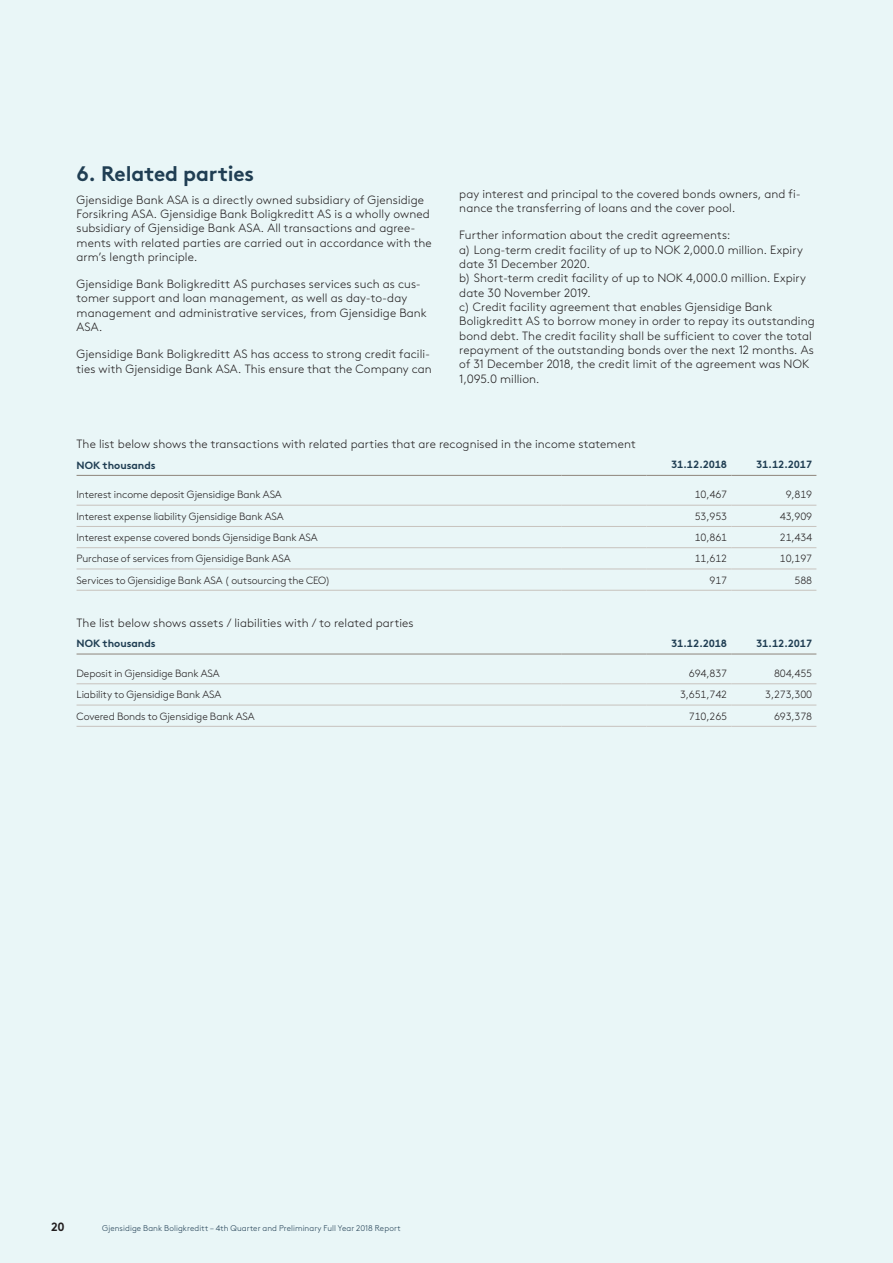
<style>
.page{position:relative;width:893px;height:1263px;background:#e9f6f7}
.page>*{position:absolute;margin:0;border:0;box-sizing:border-box;transform-origin:0 0}
.Subheading_01{font:700 21px "Gjen Brown OT";letter-spacing:-.01em;color:#203e53}
.Brødtekst{font:300 12px/14.4px "Gjen Brown OT";letter-spacing:.01em;color:#231f20}
.t1{font:700 12px "Gjen Brown OT";color:#231f20}
.Tabell_tekst{font:300 10.5px "Gjen Brown OT";letter-spacing:-.005em;color:#231f20}
.Tabular_lining{font:300 10.5px "Gjen Brown OT";letter-spacing:-.015em;color:#231f20}
.Tabular_lining_bold{font:700 10.5px "Gjen Brown OT";letter-spacing:-.015em;color:#203e53}
.Tabell_tekst_bold{font:10.5px "Gjen Brown OT Bold Alt";color:#203e53}
.t2{font:300 8.25px "Gjen Brown OT";letter-spacing:.01em;color:#203e53}
</style>
<div class="page">
<hr style="left:77px;top:475px;width:484px;height:1px;background:#989189">
<hr style="left:561px;top:475px;width:85px;height:1px;background:#989189">
<hr style="left:646px;top:475px;width:85px;height:1px;background:#989189">
<hr style="left:731px;top:475px;width:85px;height:1px;background:#989189">
<hr style="left:77px;top:653px;width:484px;height:2px;background:#989189">
<hr style="left:561px;top:653px;width:85px;height:2px;background:#989189">
<hr style="left:646px;top:653px;width:85px;height:2px;background:#989189">
<hr style="left:731px;top:653px;width:85px;height:2px;background:#989189">
<hr style="left:77px;top:505px;width:484px;height:1px;background:#c7c2bd">
<hr style="left:561px;top:505px;width:85px;height:1px;background:#c7c2bd">
<hr style="left:646px;top:505px;width:85px;height:1px;background:#c7c2bd">
<hr style="left:731px;top:505px;width:85px;height:1px;background:#c7c2bd">
<hr style="left:77px;top:526px;width:484px;height:1px;background:#c7c2bd">
<hr style="left:561px;top:526px;width:85px;height:1px;background:#c7c2bd">
<hr style="left:646px;top:526px;width:85px;height:1px;background:#c7c2bd">
<hr style="left:731px;top:526px;width:85px;height:1px;background:#c7c2bd">
<hr style="left:77px;top:547px;width:484px;height:1px;background:#c7c2bd">
<hr style="left:561px;top:547px;width:85px;height:1px;background:#c7c2bd">
<hr style="left:646px;top:547px;width:85px;height:1px;background:#c7c2bd">
<hr style="left:731px;top:547px;width:85px;height:1px;background:#c7c2bd">
<hr style="left:77px;top:569px;width:484px;height:1px;background:#c7c2bd">
<hr style="left:561px;top:569px;width:85px;height:1px;background:#c7c2bd">
<hr style="left:646px;top:569px;width:85px;height:1px;background:#c7c2bd">
<hr style="left:731px;top:569px;width:85px;height:1px;background:#c7c2bd">
<hr style="left:77px;top:683px;width:484px;height:1px;background:#c7c2bd">
<hr style="left:561px;top:683px;width:85px;height:1px;background:#c7c2bd">
<hr style="left:646px;top:683px;width:85px;height:1px;background:#c7c2bd">
<hr style="left:731px;top:683px;width:85px;height:1px;background:#c7c2bd">
<hr style="left:77px;top:705px;width:484px;height:1px;background:#c7c2bd">
<hr style="left:561px;top:705px;width:85px;height:1px;background:#c7c2bd">
<hr style="left:646px;top:705px;width:85px;height:1px;background:#c7c2bd">
<hr style="left:731px;top:705px;width:85px;height:1px;background:#c7c2bd">
<hr style="left:77px;top:726px;width:484px;height:1px;background:#c7c2bd">
<hr style="left:561px;top:726px;width:85px;height:1px;background:#c7c2bd">
<hr style="left:646px;top:726px;width:85px;height:1px;background:#c7c2bd">
<hr style="left:731px;top:726px;width:85px;height:1px;background:#c7c2bd">
<hr style="left:77px;top:590px;width:484px;height:1px;background:#c7c2bd">
<hr style="left:561px;top:590px;width:85px;height:1px;background:#c7c2bd">
<hr style="left:646px;top:590px;width:85px;height:1px;background:#c7c2bd">
<hr style="left:731px;top:590px;width:85px;height:1px;background:#c7c2bd">
<p class="Subheading_01" style="left:77px;top:156px;width:179px">6. Related parties</p>
<p class="Brødtekst" style="left:77px;top:191px;width:357px">Gjensidige Bank ASA is a directly owned subsidiary of Gjensidige Forsikring ASA. Gjensidige Bank Boligkreditt AS is a wholly owned subsidiary of Gjensidige Bank ASA. All transactions and agree&shy;ments with related parties are carried out in accordance with the arm’s length principle.</p>
<p class="Brødtekst" style="left:77px;top:276px;width:352px">Gjensidige Bank Boligkreditt AS purchases services such as cus&shy;tomer support and loan management, as well as day-to-day management and administrative services, from Gjensidige Bank ASA.</p>
<p class="Brødtekst" style="left:77px;top:346px;width:357px">Gjensidige Bank Boligkreditt AS has access to strong credit facili&shy;ties with Gjensidige Bank ASA. This ensure that the Company can</p>
<p class="Brødtekst" style="left:459px;top:186px;width:343px">pay interest and principal to the covered bonds owners, and fi&shy;nance the transferring of loans and the cover pool.</p>
<p class="Brødtekst" style="left:459px;top:227px;width:357px">Further information about the credit agreements:<br>a) Long-term credit facility of up to NOK 2,000.0 million. Expiry date 31 December 2020.<br>b) Short-term credit facility of up to NOK 4,000.0 million. Expiry date 30 November 2019.<br>c) Credit facility agreement that enables Gjensidige Bank Boligkreditt AS to borrow money in order to repay its outstanding bond debt. The credit facility shall be sufficient to cover the total repayment of the outstanding bonds over the next 12 months. As of 31 December 2018, the credit limit of the agreement was NOK 1,095.0 million.</p>
<p class="Brødtekst" style="left:77px;top:436px;width:561px">The list below shows the transactions with related parties that are recognised in the income statement</p>
<p class="Tabell_tekst_bold" style="left:77px;top:456px;width:81px">NOK thousands</p>
<p class="Tabular_lining_bold" style="left:671px;top:456px;width:58px">31.12.2018</p>
<p class="Tabular_lining_bold" style="left:756px;top:456px;width:58px">31.12.2017</p>
<p class="Tabell_tekst" style="left:77px;top:487px;width:207px">Interest income deposit Gjensidige Bank ASA</p>
<p class="Tabular_lining" style="left:695px;top:487px;width:34px">10,467</p>
<p class="Tabular_lining" style="left:786px;top:487px;width:28px">9,819</p>
<p class="Tabell_tekst" style="left:77px;top:508px;width:209px">Interest expense liability Gjensidige Bank ASA</p>
<p class="Tabular_lining" style="left:695px;top:508px;width:34px">53,953</p>
<p class="Tabular_lining" style="left:780px;top:508px;width:34px">43,909</p>
<p class="Tabell_tekst" style="left:77px;top:530px;width:243px">Interest expense covered bonds Gjensidige Bank ASA</p>
<p class="Tabular_lining" style="left:695px;top:530px;width:34px">10,861</p>
<p class="Tabular_lining" style="left:780px;top:530px;width:34px">21,434</p>
<p class="Tabell_tekst" style="left:77px;top:551px;width:216px">Purchase of services from Gjensidige Bank ASA</p>
<p class="Tabular_lining" style="left:695px;top:551px;width:34px">11,612</p>
<p class="Tabular_lining" style="left:780px;top:551px;width:34px">10,197</p>
<p class="Tabell_tekst" style="left:77px;top:572px;width:255px">Services to Gjensidige Bank ASA ( outsourcing the CEO)</p>
<p class="Tabular_lining" style="left:709px;top:572px;width:19px">917</p>
<p class="Tabular_lining" style="left:794px;top:572px;width:19px">588</p>
<p class="Brødtekst" style="left:77px;top:614px;width:339px">The list below shows assets / liabilities with / to related parties</p>
<p class="Tabell_tekst_bold" style="left:77px;top:635px;width:81px">NOK thousands</p>
<p class="Tabular_lining_bold" style="left:671px;top:635px;width:58px">31.12.2018</p>
<p class="Tabular_lining_bold" style="left:756px;top:635px;width:58px">31.12.2017</p>
<p class="Tabell_tekst" style="left:77px;top:666px;width:145px">Deposit in Gjensidige Bank ASA</p>
<p class="Tabular_lining" style="left:689px;top:666px;width:40px">694,837</p>
<p class="Tabular_lining" style="left:774px;top:666px;width:40px">804,455</p>
<p class="Tabell_tekst" style="left:77px;top:687px;width:146px">Liability to Gjensidige Bank ASA</p>
<p class="Tabular_lining" style="left:680px;top:687px;width:49px">3,651,742</p>
<p class="Tabular_lining" style="left:765px;top:687px;width:49px">3,273,300</p>
<p class="Tabell_tekst" style="left:77px;top:708px;width:180px">Covered Bonds to Gjensidige Bank ASA</p>
<p class="Tabular_lining" style="left:689px;top:708px;width:40px">710,265</p>
<p class="Tabular_lining" style="left:774px;top:708px;width:40px">693,378</p>
<p class="t1" style="left:51px;top:1217px;width:15px">20</p>
<p class="t2" style="left:143px;top:1222px;width:158px">Forsikring – hittil i år og fjerde kv rtal 2012</p>
<p class="t2" style="left:102px;top:1222px;width:300px">Gjensidige Bank Boligkreditt – 4th Quarter and Preliminary Full Year 2018 Report</p>
</div>
